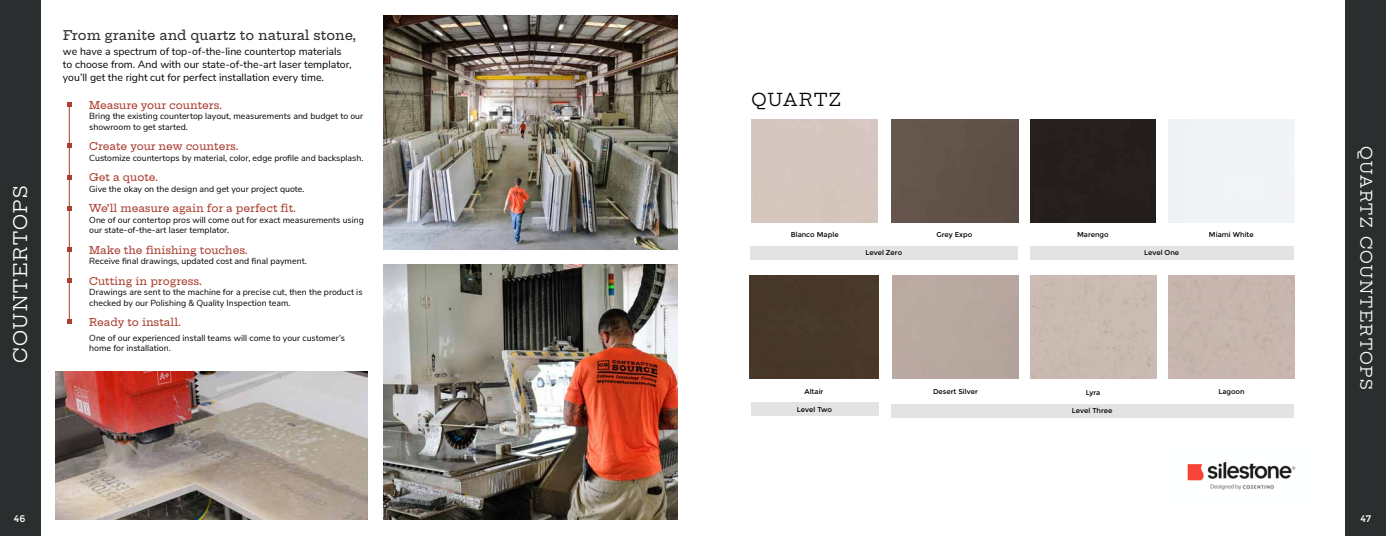
<style>
.page{position:relative;width:1386px;height:536px;background:#fff}
.page>*{position:absolute;margin:0;border:0;box-sizing:border-box;transform-origin:0 0}
.t1{font:200 18.38px "Hepta Slab";letter-spacing:.095em;color:#fff}
.t2{font:200 17.5px "Hepta Slab";letter-spacing:.075em;color:#000}
.t3{font:200 15.75px "Hepta Slab";letter-spacing:.1em;color:#fff}
.t4{font:200 13.12px "Hepta Slab";color:#2b2e2f}
.t5{font:10.5px/12.6px "Nunito Sans";color:#000}
.t6{font:200 10.5px "Hepta Slab";color:#ab3f31}
.t7{font:9.62px "Montserrat";color:#fff}
.t8{font:8.75px/10.5px "Nunito Sans";color:#000}
.t9{font:7px "Montserrat";color:#000}
</style>
<div class="page">
<div style="left:0;top:0;width:40px;height:536px;background:#2b2e2f"></div>
<img style="left:383px;top:16px;width:294px;height:233px">
<img style="left:383px;top:264px;width:294px;height:255px">
<img style="left:55px;top:371px;width:313px;height:148px">
<hr style="left:69px;top:102px;width:1px;height:218px;background:#ab3f31">
<svg style="left:67px;top:102px;width:5px;height:4px"></svg>
<svg style="left:67px;top:143px;width:5px;height:5px"></svg>
<svg style="left:67px;top:175px;width:5px;height:4px"></svg>
<svg style="left:67px;top:206px;width:5px;height:4px"></svg>
<svg style="left:67px;top:247px;width:5px;height:4px"></svg>
<svg style="left:67px;top:278px;width:5px;height:4px"></svg>
<svg style="left:67px;top:319px;width:5px;height:5px"></svg>
<div style="left:1346px;top:0;width:40px;height:536px;background:#2b2e2f"></div>
<div style="left:891px;top:119px;width:127px;height:103px;background:#605249"></div>
<div style="left:1030px;top:119px;width:126px;height:103px;background:#231e1b"></div>
<div style="left:751px;top:246px;width:267px;height:13px;background:#e3e3e3"></div>
<div style="left:1030px;top:246px;width:264px;height:13px;background:#e3e3e3"></div>
<div style="left:751px;top:403px;width:128px;height:13px;background:#e3e3e3"></div>
<div style="left:892px;top:404px;width:402px;height:13px;background:#e3e3e3"></div>
<div style="left:749px;top:276px;width:130px;height:103px;background:#483728"></div>
<img style="left:1187px;top:461px;width:109px;height:29px">
<h1 class="t1" style="left:5px;top:363px;width:179px;rotate:-90deg">COUNTERTOPS</h1>
<h3 class="t4" style="left:63px;top:24px;width:295px">From granite and quartz to natural stone,</h3>
<p class="t5" style="left:63px;top:45px;width:290px">we have a spectrum of top-of-the-line countertop materials to choose from. And with our state-of-the-art laser templator, you’ll get the right cut for perfect installation every time.</p>
<p class="t6" style="left:89px;top:96px;width:134px">Measure your counters.</p>
<p class="t8" style="left:89px;top:110px;width:276px">Bring the existing countertop layout, measurements and budget to our showroom to get started.</p>
<p class="t6" style="left:89px;top:137px;width:151px">Create your new counters.</p>
<p class="t8" style="left:89px;top:152px;width:276px">Customize countertops by material, color, edge profile and backsplash.</p>
<p class="t6" style="left:89px;top:168px;width:70px">Get a quote.</p>
<p class="t8" style="left:89px;top:183px;width:217px">Give the okay on the design and get your project quote.</p>
<p class="t6" style="left:89px;top:199px;width:208px">We’ll measure again for a perfect fit.</p>
<p class="t8" style="left:89px;top:214px;width:276px">One of our contertop pros will come out for exact measurements using our state-of-the-art laser templator.</p>
<p class="t6" style="left:89px;top:241px;width:160px">Make the finishing touches.</p>
<p class="t8" style="left:89px;top:255px;width:219px">Receive final drawings, updated cost and final payment.</p>
<p class="t6" style="left:89px;top:272px;width:114px">Cutting in progress.</p>
<p class="t8" style="left:89px;top:286px;width:275px">Drawings are sent to the machine for a precise cut, then the product is checked by our Polishing &amp; Quality Inspection team.</p>
<p class="t6" style="left:89px;top:313px;width:93px">Ready to install.</p>
<p class="t8" style="left:89px;top:332px;width:257px">One of our experienced install teams will come to your customer’s home for installation.</p>
<p class="t7" style="left:14px;top:513px;width:13px">46</p>
<h2 class="t2" style="left:752px;top:85px;width:91px">QUARTZ</h2>
<p class="t9" style="left:791px;top:230px;width:49px">Blanco Maple</p>
<p class="t9" style="left:936px;top:230px;width:38px">Grey Expo</p>
<p class="t9" style="left:1077px;top:230px;width:33px">Marengo</p>
<p class="t9" style="left:1209px;top:230px;width:46px">Miami White</p>
<p class="t9" style="left:866px;top:249px;width:38px">Level Zero</p>
<p class="t9" style="left:1144px;top:249px;width:37px">Level One</p>
<p class="t9" style="left:805px;top:387px;width:20px">Altair</p>
<p class="t9" style="left:933px;top:387px;width:46px">Desert Silver</p>
<p class="t9" style="left:1086px;top:388px;width:16px">Lyra</p>
<p class="t9" style="left:1218px;top:387px;width:28px">Lagoon</p>
<p class="t9" style="left:797px;top:405px;width:37px">Level Two</p>
<p class="t9" style="left:1072px;top:406px;width:42px">Level Three</p>
<h3 class="t3" style="left:1380px;top:146px;width:245px;rotate:90deg">QUARTZ COUNTERTOPS</h3>
<p class="t7" style="left:1361px;top:513px;width:12px">47</p>
</div>
